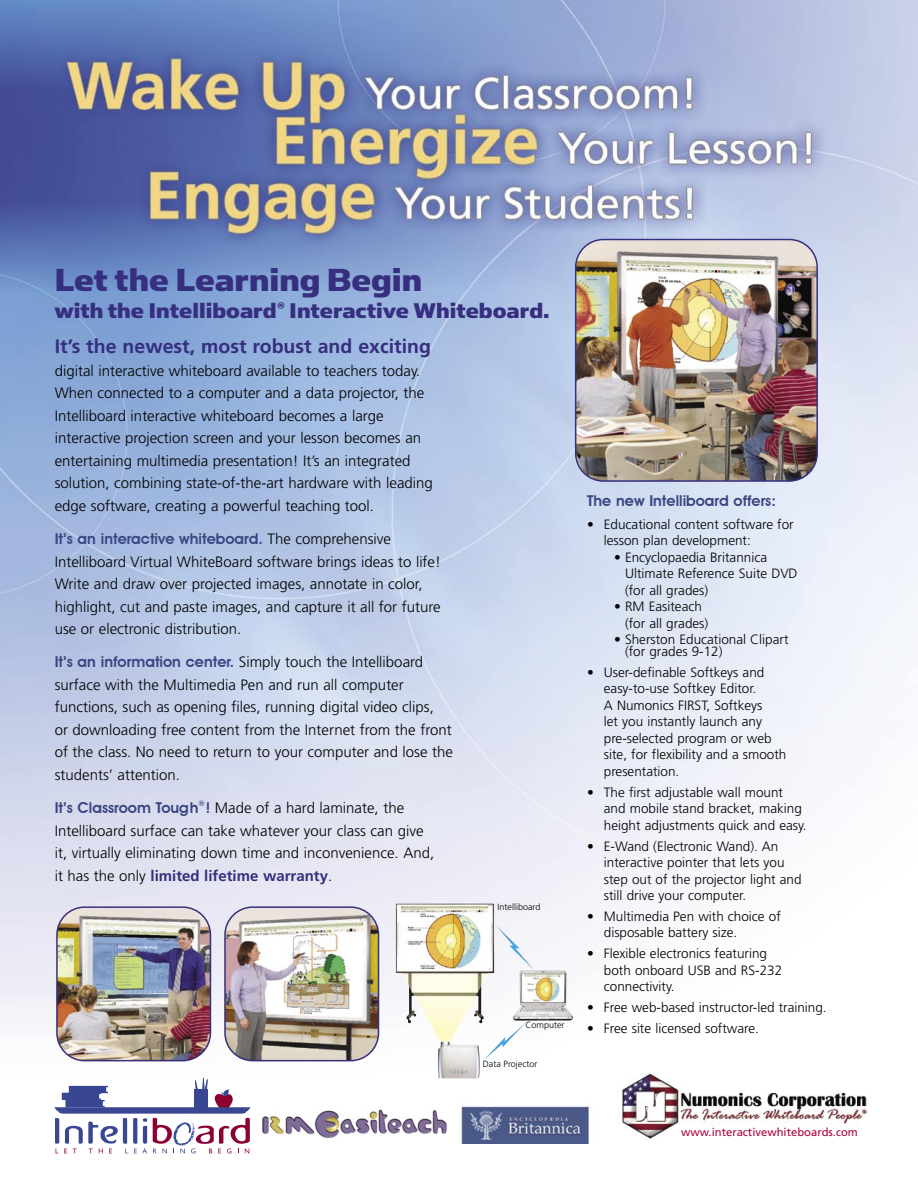
<style>
.page{position:relative;width:918px;height:1188px;background:#fff}
.page>*{position:absolute;margin:0;border:0;box-sizing:border-box;transform-origin:0 0}
.t1{font:36px "Simian Text Chimpanzee";color:#362e7e}
.t2{font:24px "Simian Text Chimpanzee";color:#362e7e}
.t3{font:700 19.5px "Frutiger";color:#362e7e}
.t4{font:300 15px/22.5px "Frutiger";color:#000}
.t5{font:600 15px "Avant Garde IT Cby BT";color:#3a4683}
.t6{font:300 13.5px/16.5px "Frutiger";color:#000}
.t7{font:11.25px "Frutiger";color:#ac003e}
.t8{font:300 9px "Frutiger";color:#000}
.t9{font:600 7.5px "Avant Garde IT Cby BT";color:#3a4683}
.s1{font-family:"Avant Garde IT Cby BT";font-weight:600;color:#3a4683}
.s2{font-weight:700;color:#362e7e}
</style>
<div class="page">
<img style="left:0;top:0;width:918px;height:1154px">
<img style="left:56px;top:906px;width:155px;height:155px">
<img style="left:224px;top:906px;width:155px;height:155px">
<img style="left:575px;top:239px;width:243px;height:243px">
<img style="left:617px;top:1072px;width:252px;height:67px">
<hr style="left:203px;top:1077px;width:1px;height:30px;background:#394792;border-radius:50%">
<svg style="left:54px;top:1079px;width:196px;height:74px"></svg>
<img style="left:395px;top:904px;width:178px;height:175px">
<img style="left:261px;top:1109px;width:186px;height:30px">
<img style="left:449px;top:1101px;width:146px;height:42px">
<p class="t1" style="left:54px;top:259px;width:369px">Let the Learning Begin</p>
<p class="t2" style="left:54px;top:297px;width:497px">with the Intelliboard<sup>®</sup> Interactive Whiteboard.</p>
<p class="t3" style="left:55px;top:335px;width:378px">It’s the newest, most robust and exciting</p>
<p class="t4" style="left:55px;top:359px;width:380px">digital interactive whiteboard available to teachers today.<br>When connected to a computer and a data projector, the Intelliboard interactive whiteboard becomes a large interactive projection screen and your lesson becomes an entertaining multimedia presentation! It’s an integrated solution, combining state-of-the-art hardware with leading edge software, creating a powerful teaching tool.</p>
<p class="t4" style="left:55px;top:528px;width:388px"><span class="s1">It’s an interactive whiteboard.</span> The comprehensive Intelliboard Virtual WhiteBoard software brings ideas to life!<br>Write and draw over projected images, annotate in color, highlight, cut and paste images, and capture it all for future use or electronic distribution.</p>
<p class="t4" style="left:55px;top:651px;width:400px"><span class="s1">It’s an information center.</span> Simply touch the Intelliboard surface with the Multimedia Pen and run all computer functions, such as opening files, running digital video clips,<br>or downloading free content from the Internet from the front of the class. No need to return to your computer and lose the students’ attention.</p>
<p class="t5" style="left:55px;top:799px;width:145px">It’s Classroom Tough</p>
<p class="t9" style="left:199px;top:799px;width:8px">®</p>
<p class="t4" style="left:55px;top:797px;width:381px;text-indent:151px"><span class="s1">!</span> Made of a hard laminate, the Intelliboard surface can take whatever your class can give it, virtually eliminating down time and inconvenience. And, it has the only <span class="s2">limited lifetime warranty</span>.</p>
<p class="t8" style="left:498px;top:902px;width:44px">Intelliboard</p>
<p class="t8" style="left:526px;top:1020px;width:41px">Computer</p>
<p class="t8" style="left:483px;top:1059px;width:56px">Data Projector</p>
<p class="t5" style="left:587px;top:491px;width:190px">The new Intelliboard offers:</p>
<p class="t6" style="left:604px;top:516px;width:191px;text-indent:-17px">• Educational content software for lesson plan development:</p>
<p class="t6" style="left:625px;top:549px;width:174px;text-indent:-11px">• Encyclopaedia Britannica<br>Ultimate Reference Suite DVD (for all grades)</p>
<p class="t6" style="left:625px;top:598px;width:85px;text-indent:-11px">• RM Easiteach (for all grades)</p>
<p class="t6" style="left:625px;top:633px;width:165px;line-height:12px;text-indent:-11px">• Sherston Educational Clipart (for grades 9-12)</p>
<p class="t6" style="left:604px;top:664px;width:184px;text-indent:-17px">• User-definable Softkeys and easy-to-use Softkey Editor.<br>A Numonics FIRST, Softkeys<br>let you instantly launch any pre-selected program or web site, for flexibility and a smooth presentation.</p>
<p class="t6" style="left:604px;top:784px;width:204px;text-indent:-17px">• The first adjustable wall mount and mobile stand bracket, making height adjustments quick and easy.</p>
<p class="t6" style="left:604px;top:838px;width:199px;text-indent:-17px">• E-Wand (Electronic Wand). An interactive pointer that lets you step out of the projector light and still drive your computer.</p>
<p class="t6" style="left:604px;top:908px;width:178px;text-indent:-17px">• Multimedia Pen with choice of disposable battery size.</p>
<p class="t6" style="left:604px;top:945px;width:180px;text-indent:-17px">• Flexible electronics featuring both onboard USB and RS-232 connectivity.</p>
<p class="t6" style="left:587px;top:999px;width:241px">• Free web-based instructor-led training.</p>
<p class="t6" style="left:587px;top:1020px;width:173px">• Free site licensed software.</p>
<p class="t7" style="left:681px;top:1125px;width:178px">www.interactivewhiteboards.com</p>
</div>
